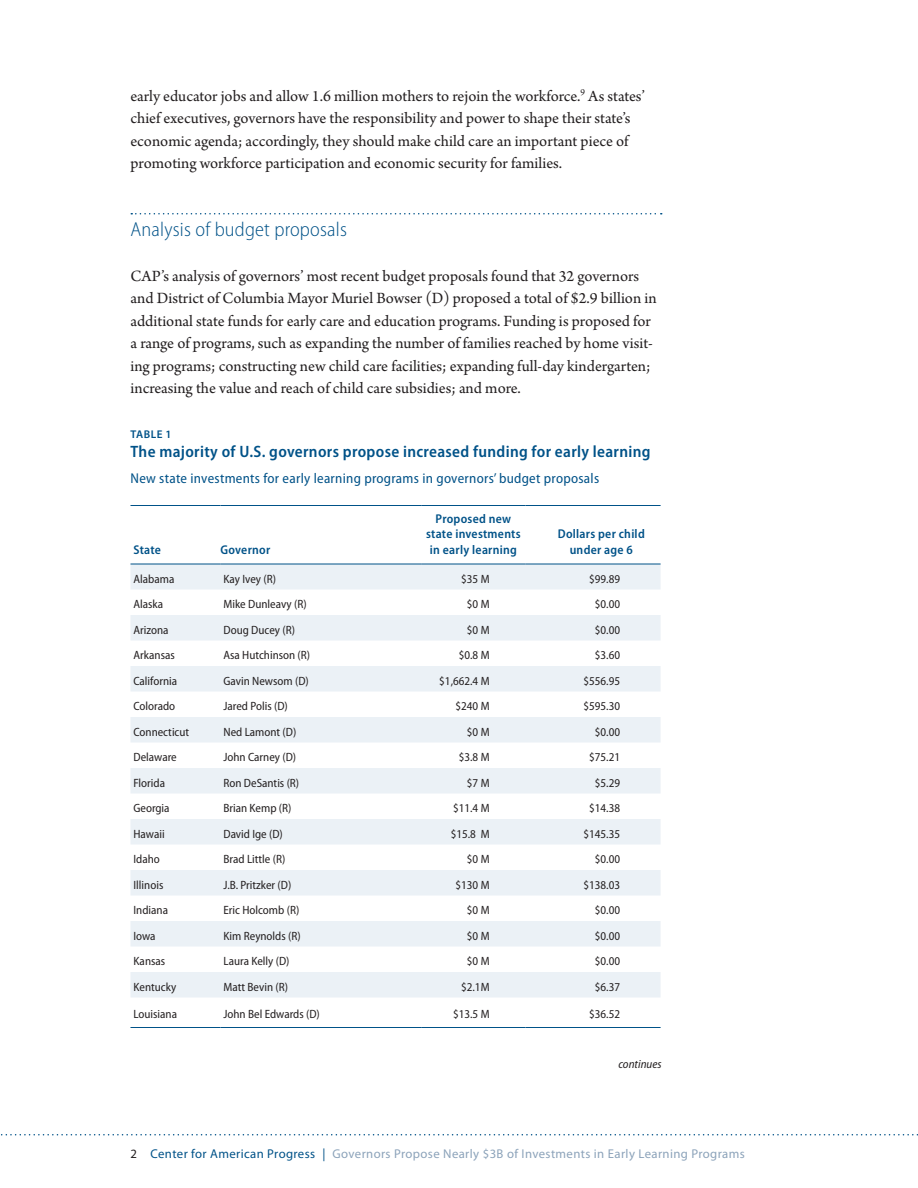
<style>
.page{position:relative;width:918px;height:1188px;background:#fff}
.page>*{position:absolute;margin:0;border:0;box-sizing:border-box;transform-origin:0 0}
.Hed-1{font:300 semi-condensed 20.25px "Myriad Pro";letter-spacing:.01em;color:#005288}
.Body{font:16.5px/22.5px "Arno Pro";color:#231f20}
.TABLE_title{font:600 semi-condensed 16.5px "Myriad Pro";letter-spacing:.02em;color:#005288}
.TABLE_subtitle{font:semi-condensed 14.25px "Myriad Pro";letter-spacing:.02em;color:#005288}
.t1{font:12.75px "Myriad Pro";letter-spacing:.03em;color:#8ca3ba}
.TABLE_hed1{font:600 semi-condensed 12.75px/15.3px "Myriad Pro";letter-spacing:.02em;color:#005288;text-align:center}
.TABLE_text{font:semi-condensed 12px "Myriad Pro";color:#231f20}
.TABLE_text-2{font:italic semi-condensed 12px "Myriad Pro";color:#231f20}
.FIG_TABLE_kicker{font:600 11.25px "Myriad Pro";letter-spacing:.04em;color:#005288}
.s1{color:#231f20}
.s2{color:#005288}
</style>
<div class="page">
<svg style="left:1px;top:1134px;width:917px;height:2px"></svg>
<svg style="left:131px;top:213px;width:531px;height:1px"></svg>
<svg style="left:130px;top:565px;width:531px;height:433px;fill:#ebf1f6"></svg>
<hr style="left:130px;top:505px;width:90px;height:1px;background:#005288">
<hr style="left:220px;top:505px;width:201px;height:1px;background:#005288">
<hr style="left:421px;top:505px;width:105px;height:1px;background:#005288">
<hr style="left:526px;top:505px;width:135px;height:1px;background:#005288">
<hr style="left:130px;top:564px;width:90px;height:1px;background:#005288">
<hr style="left:220px;top:564px;width:201px;height:1px;background:#005288">
<hr style="left:421px;top:564px;width:105px;height:1px;background:#005288">
<hr style="left:526px;top:564px;width:135px;height:1px;background:#005288">
<hr style="left:130px;top:1027px;width:90px;height:1px;background:#005288">
<hr style="left:220px;top:1027px;width:201px;height:1px;background:#005288">
<hr style="left:421px;top:1027px;width:105px;height:1px;background:#005288">
<hr style="left:526px;top:1027px;width:135px;height:1px;background:#005288">
<p class="Body" style="left:130px;top:85px;width:516px">early educator jobs and allow 1.6 million mothers to rejoin the workforce.<sup>9</sup> As states’ chief executives, governors have the responsibility and power to shape their state’s economic agenda; accordingly, they should make child care an important piece of promoting workforce participation and economic security for families.</p>
<p class="Hed-1" style="left:130px;top:218px;width:218px">Analysis of budget proposals</p>
<p class="Body" style="left:130px;top:265px;width:528px">CAP’s analysis of governors’ most recent budget proposals found that 32 governors and District of Columbia Mayor Muriel Bowser (D) proposed a total of $2.9 billion in additional state funds for early care and education programs. Funding is proposed for a range of programs, such as expanding the number of families reached by home visit&shy;ing programs; constructing new child care facilities; expanding full-day kindergarten; increasing the value and reach of child care subsidies; and more.</p>
<p class="FIG_TABLE_kicker" style="left:131px;top:427px;width:42px">TABLE 1</p>
<p class="TABLE_title" style="left:130px;top:443px;width:522px">The majority of U.S. governors propose increased funding for early learning</p>
<p class="TABLE_subtitle" style="left:130px;top:471px;width:470px">New state investments for early learning programs in governors’ budget proposals</p>
<p class="TABLE_hed1" style="left:134px;top:542px;width:29px">State</p>
<p class="TABLE_hed1" style="left:220px;top:542px;width:51px">Governor</p>
<p class="TABLE_hed1" style="left:426px;top:511px;width:96px">Proposed new state investments in early learning</p>
<p class="TABLE_hed1" style="left:558px;top:526px;width:88px">Dollars per child</p>
<p class="TABLE_hed1" style="left:570px;top:542px;width:65px">under age 6</p>
<p class="TABLE_text" style="left:134px;top:572px;width:42px">Alabama</p>
<p class="TABLE_text" style="left:224px;top:572px;width:54px">Kay Ivey (R)</p>
<p class="TABLE_text" style="left:461px;top:572px;width:30px">$35 M</p>
<p class="TABLE_text" style="left:589px;top:572px;width:32px">$99.89</p>
<p class="TABLE_text" style="left:134px;top:598px;width:31px">Alaska</p>
<p class="TABLE_text" style="left:224px;top:598px;width:85px">Mike Dunleavy (R)</p>
<p class="TABLE_text" style="left:467px;top:598px;width:24px">$0 M</p>
<p class="TABLE_text" style="left:595px;top:598px;width:27px">$0.00</p>
<p class="TABLE_text" style="left:134px;top:623px;width:37px">Arizona</p>
<p class="TABLE_text" style="left:224px;top:623px;width:73px">Doug Ducey (R)</p>
<p class="TABLE_text" style="left:467px;top:623px;width:24px">$0 M</p>
<p class="TABLE_text" style="left:595px;top:623px;width:27px">$0.00</p>
<p class="TABLE_text" style="left:134px;top:649px;width:43px">Arkansas</p>
<p class="TABLE_text" style="left:224px;top:649px;width:88px">Asa Hutchinson (R)</p>
<p class="TABLE_text" style="left:459px;top:649px;width:32px">$0.8 M</p>
<p class="TABLE_text" style="left:595px;top:649px;width:27px">$3.60</p>
<p class="TABLE_text" style="left:134px;top:674px;width:45px">California</p>
<p class="TABLE_text" style="left:224px;top:674px;width:87px">Gavin Newsom (D)</p>
<p class="TABLE_text" style="left:439px;top:674px;width:52px">$1,662.4 M</p>
<p class="TABLE_text" style="left:583px;top:674px;width:38px">$556.95</p>
<p class="TABLE_text" style="left:134px;top:700px;width:43px">Colorado</p>
<p class="TABLE_text" style="left:224px;top:700px;width:66px">Jared Polis (D)</p>
<p class="TABLE_text" style="left:456px;top:700px;width:36px">$240 M</p>
<p class="TABLE_text" style="left:583px;top:700px;width:38px">$595.30</p>
<p class="TABLE_text" style="left:134px;top:725px;width:57px">Connecticut</p>
<p class="TABLE_text" style="left:224px;top:725px;width:74px">Ned Lamont (D)</p>
<p class="TABLE_text" style="left:467px;top:725px;width:24px">$0 M</p>
<p class="TABLE_text" style="left:595px;top:725px;width:27px">$0.00</p>
<p class="TABLE_text" style="left:134px;top:751px;width:45px">Delaware</p>
<p class="TABLE_text" style="left:224px;top:751px;width:74px">John Carney (D)</p>
<p class="TABLE_text" style="left:459px;top:751px;width:32px">$3.8 M</p>
<p class="TABLE_text" style="left:589px;top:751px;width:32px">$75.21</p>
<p class="TABLE_text" style="left:134px;top:776px;width:33px">Florida</p>
<p class="TABLE_text" style="left:224px;top:776px;width:77px">Ron DeSantis (R)</p>
<p class="TABLE_text" style="left:467px;top:776px;width:24px">$7 M</p>
<p class="TABLE_text" style="left:595px;top:776px;width:27px">$5.29</p>
<p class="TABLE_text" style="left:134px;top:802px;width:38px">Georgia</p>
<p class="TABLE_text" style="left:224px;top:802px;width:70px">Brian Kemp (R)</p>
<p class="TABLE_text" style="left:453px;top:802px;width:38px">$11.4 M</p>
<p class="TABLE_text" style="left:589px;top:802px;width:32px">$14.38</p>
<p class="TABLE_text" style="left:134px;top:827px;width:33px">Hawaii</p>
<p class="TABLE_text" style="left:224px;top:827px;width:61px">David Ige (D)</p>
<p class="TABLE_text" style="left:451px;top:827px;width:40px">$15.8 M</p>
<p class="TABLE_text" style="left:583px;top:827px;width:38px">$145.35</p>
<p class="TABLE_text" style="left:134px;top:853px;width:28px">Idaho</p>
<p class="TABLE_text" style="left:224px;top:853px;width:63px">Brad Little (R)</p>
<p class="TABLE_text" style="left:467px;top:853px;width:24px">$0 M</p>
<p class="TABLE_text" style="left:595px;top:853px;width:27px">$0.00</p>
<p class="TABLE_text" style="left:134px;top:878px;width:31px">Illinois</p>
<p class="TABLE_text" style="left:224px;top:878px;width:69px">J.B. Pritzker (D)</p>
<p class="TABLE_text" style="left:456px;top:878px;width:36px">$130 M</p>
<p class="TABLE_text" style="left:583px;top:878px;width:38px">$138.03</p>
<p class="TABLE_text" style="left:134px;top:904px;width:36px">Indiana</p>
<p class="TABLE_text" style="left:224px;top:904px;width:77px">Eric Holcomb (R)</p>
<p class="TABLE_text" style="left:467px;top:904px;width:24px">$0 M</p>
<p class="TABLE_text" style="left:595px;top:904px;width:27px">$0.00</p>
<p class="TABLE_text" style="left:134px;top:929px;width:24px">Iowa</p>
<p class="TABLE_text" style="left:224px;top:929px;width:79px">Kim Reynolds (R)</p>
<p class="TABLE_text" style="left:467px;top:929px;width:24px">$0 M</p>
<p class="TABLE_text" style="left:595px;top:929px;width:27px">$0.00</p>
<p class="TABLE_text" style="left:134px;top:955px;width:33px">Kansas</p>
<p class="TABLE_text" style="left:224px;top:955px;width:68px">Laura Kelly (D)</p>
<p class="TABLE_text" style="left:467px;top:955px;width:24px">$0 M</p>
<p class="TABLE_text" style="left:595px;top:955px;width:27px">$0.00</p>
<p class="TABLE_text" style="left:134px;top:980px;width:44px">Kentucky</p>
<p class="TABLE_text" style="left:224px;top:980px;width:66px">Matt Bevin (R)</p>
<p class="TABLE_text" style="left:461px;top:980px;width:30px">$2.1M</p>
<p class="TABLE_text" style="left:595px;top:980px;width:27px">$6.37</p>
<p class="TABLE_text" style="left:134px;top:1008px;width:45px">Louisiana</p>
<p class="TABLE_text" style="left:224px;top:1008px;width:98px">John Bel Edwards (D)</p>
<p class="TABLE_text" style="left:453px;top:1008px;width:38px">$13.5 M</p>
<p class="TABLE_text" style="left:589px;top:1008px;width:32px">$36.52</p>
<p class="TABLE_text-2" style="left:619px;top:1058px;width:44px">continues</p>
<p class="t1" style="left:130px;top:1146px;width:616px"><span class="s1">2</span> <span class="s2">Center for American Progress |</span> Governors Propose Nearly $3B of Investments in Early Learning Programs</p>
</div>
